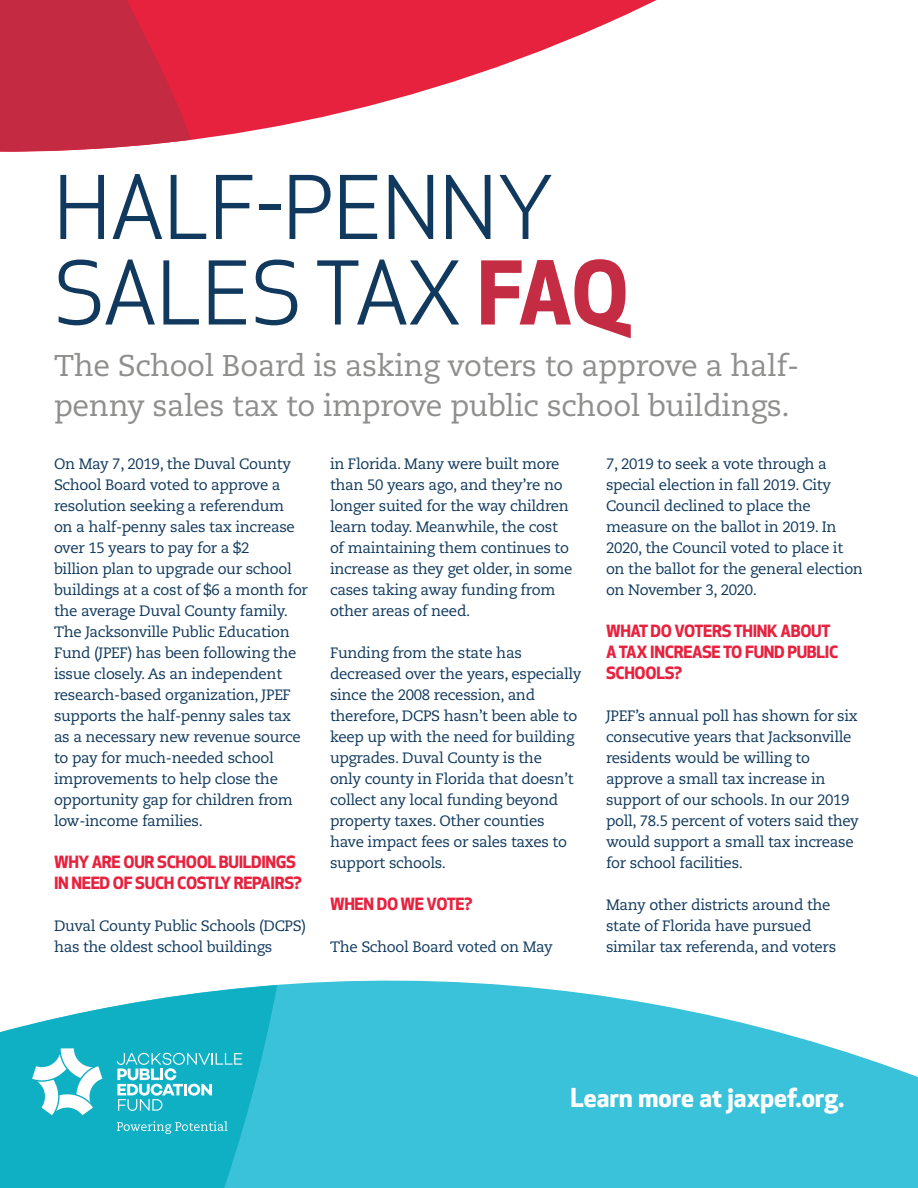
<style>
.page{position:relative;width:918px;height:1188px;background:#fff}
.page>*{position:absolute;margin:0;border:0;box-sizing:border-box;transform-origin:0 0}
.Normal_Normal___Afte{font:85.5px/85.5px "Apex New";color:#10395d}
.Normal_Normal___Afte-2{font:30px/40.3px "Caecilia LT Std";letter-spacing:-.01em;color:#8e8e8d}
.t1{font:700 25.5px "Apex New";color:#fff}
.Normal_Normal___Afte-3{font:700 16.5px/21px "Apex New";letter-spacing:-.02em;color:#e7223f}
.Normal_Normal___Afte-4{font:15px/21px "Caecilia LT Std";letter-spacing:-.02em;color:#10395d}
.s1{font-weight:700;color:#c42c43}
</style>
<div class="page">
<svg style="left:276px;top:980px;width:642px;height:208px;background:#52c9dd"></svg>
<svg style="left:191px;top:0;width:466px;height:140px;fill:#e7223f"></svg>
<svg style="left:0;top:985px;width:277px;height:203px;background:#31bbcd"></svg>
<svg style="left:0;top:0;width:191px;height:152px;background:#ca2e45"></svg>
<svg style="left:32px;top:1048px;width:70px;height:67px"></svg>
<svg style="left:117px;top:1053px;width:125px;height:58px;background:#42c0d0"></svg>
<svg style="left:117px;top:1121px;width:111px;height:13px"></svg>
<p class="Normal_Normal___Afte" style="left:54px;top:165px;width:577px">HALF-PENNY<br>SALES TAX <span class="s1">FAQ</span></p>
<p class="Normal_Normal___Afte-2" style="left:54px;top:346px;width:747px">The School Board is asking voters to approve a half&shy;penny sales tax to improve public school buildings.</p>
<p class="Normal_Normal___Afte-4" style="left:54px;top:454px;width:256px">On May 7, 2019, the Duval County<br>School Board voted to approve a resolution seeking a referendum<br>on a half-penny sales tax increase over 15 years to pay for a $2<br>billion plan to upgrade our school buildings at a cost of $6 a month for the average Duval County family.<br>The Jacksonville Public Education<br>Fund (JPEF) has been following the issue closely. As an independent research-based organization, JPEF supports the half-penny sales tax as a necessary new revenue source to pay for much-needed school improvements to help close the opportunity gap for children from low-income families.</p>
<p class="Normal_Normal___Afte-3" style="left:54px;top:851px;width:249px">WHY ARE OUR SCHOOL BUILDINGS<br>IN NEED OF SUCH COSTLY REPAIRS?</p>
<p class="Normal_Normal___Afte-4" style="left:54px;top:916px;width:254px">Duval County Public Schools (DCPS) has the oldest school buildings</p>
<p class="Normal_Normal___Afte-4" style="left:330px;top:454px;width:244px">in Florida. Many were built more than 50 years ago, and they’re no longer suited for the way children learn today. Meanwhile, the cost of maintaining them continues to increase as they get older, in some cases taking away funding from other areas of need.</p>
<p class="Normal_Normal___Afte-4" style="left:330px;top:643px;width:253px">Funding from the state has decreased over the years, especially since the 2008 recession, and therefore, DCPS hasn’t been able to keep up with the need for building upgrades. Duval County is the<br>only county in Florida that doesn’t collect any local funding beyond property taxes. Other counties have impact fees or sales taxes to support schools.</p>
<p class="Normal_Normal___Afte-3" style="left:330px;top:893px;width:144px">WHEN DO WE VOTE?</p>
<p class="Normal_Normal___Afte-4" style="left:330px;top:937px;width:224px">The School Board voted on May</p>
<p class="Normal_Normal___Afte-4" style="left:606px;top:454px;width:258px">7, 2019 to seek a vote through a special election in fall 2019. City<br>Council declined to place the measure on the ballot in 2019. In<br>2020, the Council voted to place it on the ballot for the general election on November 3, 2020.</p>
<p class="Normal_Normal___Afte-3" style="left:606px;top:620px;width:234px">WHAT DO VOTERS THINK ABOUT<br>A TAX INCREASE TO FUND PUBLIC<br>SCHOOLS?</p>
<p class="Normal_Normal___Afte-4" style="left:606px;top:706px;width:254px">JPEF’s annual poll has shown for six consecutive years that Jacksonville residents would be willing to approve a small tax increase in support of our schools. In our 2019 poll, 78.5 percent of voters said they would support a small tax increase for school facilities.</p>
<p class="Normal_Normal___Afte-4" style="left:606px;top:895px;width:232px">Many other districts around the state of Florida have pursued similar tax referenda, and voters</p>
<p class="t1" style="left:571px;top:1079px;width:275px">Learn more at jaxpef.org.</p>
</div>
